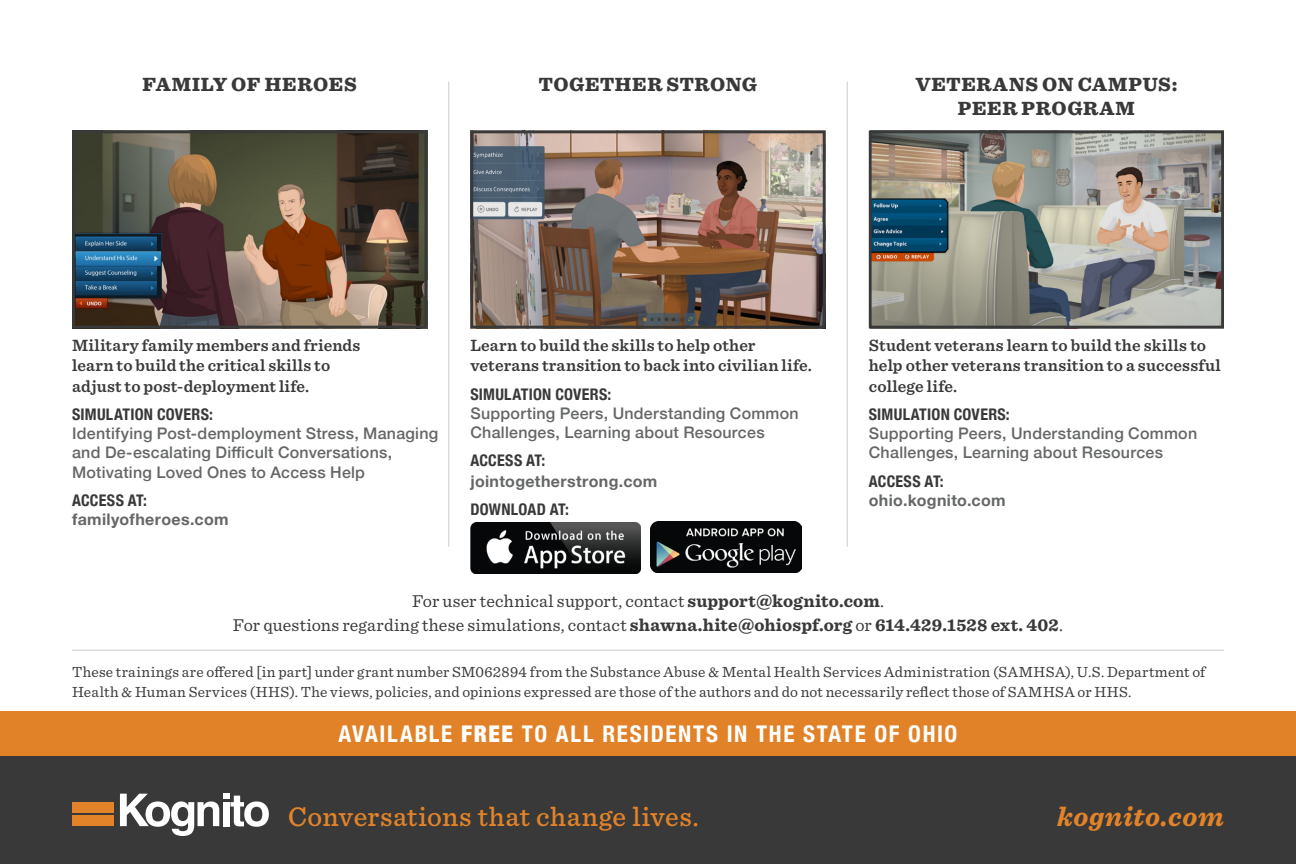
<style>
.page{position:relative;width:1296px;height:864px;background:#fff}
.page>*{position:absolute;margin:0;border:0;box-sizing:border-box;transform-origin:0 0}
.t1{font:500 28px "Sentinel";letter-spacing:.02em;color:#e38329}
.t2{font:italic 700 28px "Sentinel";letter-spacing:.015em;color:#e38329}
.t3{font:700 condensed 23px "Helvetica Neue";letter-spacing:.07em;color:#fff}
.t4{font:900 20px/24px "Sentinel";letter-spacing:.035em;color:#383938;text-align:center}
.t5{font:18px/24px "Sentinel";letter-spacing:.01em;color:#383938;text-align:center}
.t6{font:600 17px/20.4px "Sentinel";letter-spacing:.015em;color:#383938}
.t7{font:500 16px/19.2px "Helvetica Neue";letter-spacing:.015em;color:#656666}
.t8{font:700 16px/19.2px "Helvetica Neue";letter-spacing:.02em;color:#656666}
.t9{font:700 condensed 16px "Helvetica Neue";letter-spacing:.015em;color:#383938}
.t10{font:15.4px/20px "Sentinel";letter-spacing:.02em;color:#383938}
.s1{font-weight:700;font-stretch:condensed;color:#383938}
.s2{font-stretch:condensed;color:#383938}
.s3{font-weight:700}
.s4{font-weight:900}
</style>
<div class="page">
<div style="left:0;top:756px;width:1296px;height:108px;background:#383938"></div>
<div style="left:72px;top:803px;width:42px;height:10px;background:#e38329"></div>
<div style="left:72px;top:816px;width:42px;height:10px;background:#e38329"></div>
<svg style="left:120px;top:793px;width:149px;height:43px"></svg>
<hr style="left:72px;top:650px;width:1152px;height:1px;background:#ceccca">
<hr style="left:448px;top:82px;width:1px;height:465px;background:#ceccca">
<hr style="left:847px;top:82px;width:1px;height:465px;background:#ceccca">
<img style="left:72px;top:130px;width:355px;height:195px">
<div style="left:72px;top:131px;width:355px;height:198px;border:3px solid #383938"></div>
<img style="left:470px;top:130px;width:356px;height:195px">
<div style="left:470px;top:131px;width:356px;height:198px;border:3px solid #383938"></div>
<img style="left:870px;top:130px;width:354px;height:195px">
<div style="left:869px;top:131px;width:355px;height:198px;border:3px solid #383938"></div>
<div style="left:0;top:711px;width:1296px;height:45px;background:#e18229"></div>
<img style="left:650px;top:522px;width:151px;height:50px">
<img style="left:470px;top:523px;width:170px;height:50px">
<p class="t4" style="left:143px;top:72px;width:216px">FAMILY OF HEROES</p>
<p class="t4" style="left:539px;top:72px;width:220px">TOGETHER STRONG</p>
<p class="t4" style="left:915px;top:72px;width:263px">VETERANS ON CAMPUS:<br>PEER PROGRAM</p>
<p class="t6" style="left:72px;top:334px;width:290px">Military family members and friends learn to build the critical skills to adjust to post-deployment life.</p>
<p class="t7" style="left:72px;top:404px;width:368px"><span class="s1">SIMULATION COVERS:<br></span>Identifying Post-demployment Stress, Managing and De-escalating Difficult Conversations, Motivating Loved Ones to Access Help</p>
<p class="t8" style="left:72px;top:491px;width:158px"><span class="s2">ACCESS AT: </span>familyofheroes.com</p>
<p class="t6" style="left:470px;top:334px;width:343px">Learn to build the skills to help other veterans transition to back into civilian life.</p>
<p class="t7" style="left:470px;top:383px;width:330px"><span class="s1">SIMULATION COVERS:<br></span>Supporting Peers, Understanding Common<br>Challenges, Learning about Resources</p>
<p class="t9" style="left:470px;top:447px;width:76px">ACCESS AT:</p>
<p class="t8" style="left:470px;top:472px;width:189px">jointogetherstrong.com</p>
<p class="t9" style="left:470px;top:497px;width:100px">DOWNLOAD AT:</p>
<p class="t6" style="left:869px;top:334px;width:354px">Student veterans learn to build the skills to help other veterans transition to a successful college life.</p>
<p class="t7" style="left:869px;top:404px;width:330px"><span class="s1">SIMULATION COVERS:<br></span>Supporting Peers, Understanding Common<br>Challenges, Learning about Resources</p>
<p class="t8" style="left:869px;top:472px;width:138px"><span class="s2">ACCESS AT: </span>ohio.kognito.com</p>
<p class="t5" style="left:233px;top:588px;width:832px">For user technical support, contact <span class="s3">support@kognito.com</span>.<br>For questions regarding these simulations, contact <span class="s3">shawna.hite@ohiospf.org</span> or <span class="s3">614.429.1528 ext. 402</span>.</p>
<p class="t10" style="left:72px;top:661px;width:1135px">These trainings are offered [in part] under grant number SM062894 from the Substance Abuse &amp; Mental Health Services Administration (SAMHSA), U.S. Department of<br>Health &amp; Human Services (HHS). The views, policies, and opinions expressed are those of the authors and do not necessarily reflect those of SAMHSA or HHS.</p>
<p class="t3" style="left:339px;top:715px;width:620px">AVAILABLE <span class="s4">FREE</span> TO ALL RESIDENTS IN THE STATE OF OHIO</p>
<p class="t1" style="left:288px;top:796px;width:412px">Conversations that change lives.</p>
<p class="t2" style="left:1057px;top:795px;width:168px">kognito.com</p>
</div>
